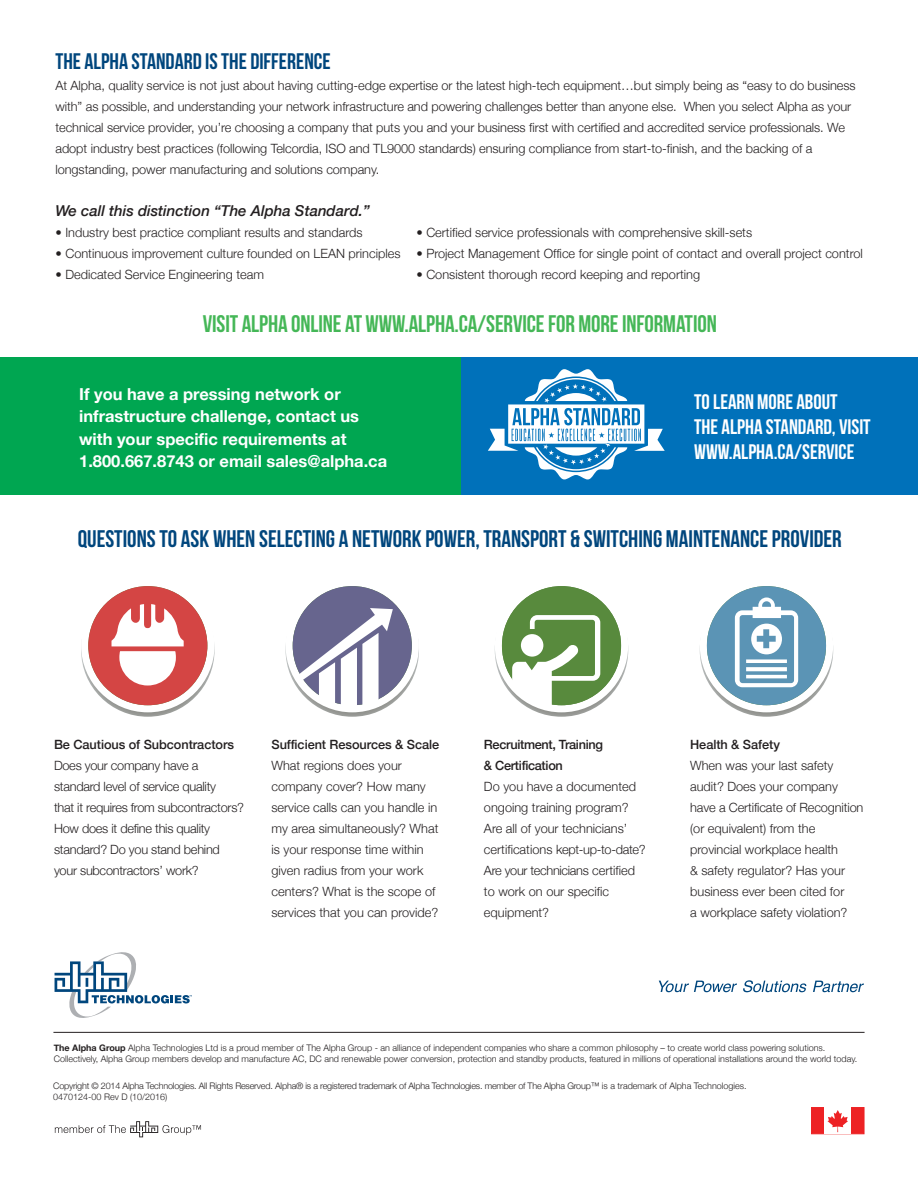
<style>
.page{position:relative;width:918px;height:1188px;background:#fff}
.page>*{position:absolute;margin:0;border:0;box-sizing:border-box;transform-origin:0 0}
.t1{font:24px "Bebas Neue";color:#00467d}
.t2{font:24px "Bebas Neue";letter-spacing:-.005em;color:#45b757}
.t3{font:22.5px "Bebas Neue";color:#00467d}
.t4{font:21px/25.2px "Bebas Neue";color:#fff}
.t5{font:700 16.5px/22.5px "Helvetica Neue";color:#fff}
.t6{font:italic 500 15px "Helvetica Neue";color:#231f20}
.t7{font:300 12.75px/21px "Helvetica Neue";letter-spacing:-.005em;color:#231f20}
.t8{font:500 12.75px "Helvetica Neue";letter-spacing:-.005em;color:#231f20}
.t9{font:500 12.75px/21px "Helvetica Neue";letter-spacing:-.025em;color:#231f20}
.t10{font:300 9px/10.8px "Helvetica Neue";color:#231f20}
.t11{font:300 9px/10.8px "Helvetica Neue";letter-spacing:-.02em;color:#231f20}
.s1{font-weight:700}
</style>
<div class="page">
<div style="left:0;top:357px;width:918px;height:137px;background:#0071ba"></div>
<div style="left:0;top:357px;width:461px;height:137px;background:#00a651"></div>
<svg style="left:659px;top:981px;width:78px;height:11px"></svg>
<svg style="left:743px;top:980px;width:63px;height:12px"></svg>
<svg style="left:813px;top:981px;width:51px;height:11px"></svg>
<svg style="left:55px;top:1121px;width:146px;height:16px"></svg>
<svg style="left:55px;top:952px;width:137px;height:66px"></svg>
<hr style="left:53px;top:1032px;width:812px;height:1px;background:#231f20">
<svg style="left:700px;top:583px;width:133px;height:134px"></svg>
<div style="left:700px;top:579px;width:133px;height:133px;background:#fff;border-radius:50%"></div>
<div style="left:707px;top:586px;width:119px;height:119px;background:#5b94b5;border-radius:50%"></div>
<svg style="left:735px;top:597px;width:63px;height:90px"></svg>
<svg style="left:285px;top:583px;width:134px;height:134px"></svg>
<div style="left:286px;top:579px;width:133px;height:133px;background:#fff;border-radius:50%"></div>
<div style="left:293px;top:586px;width:119px;height:119px;background:#67658e;border-radius:50%"></div>
<svg style="left:295px;top:608px;width:98px;height:101px"></svg>
<svg style="left:81px;top:583px;width:134px;height:134px"></svg>
<div style="left:81px;top:579px;width:134px;height:133px;background:#fff;border-radius:50%"></div>
<div style="left:88px;top:586px;width:119px;height:119px;background:#d44544;border-radius:50%"></div>
<svg style="left:112px;top:604px;width:72px;height:82px"></svg>
<svg style="left:495px;top:583px;width:133px;height:134px"></svg>
<div style="left:495px;top:579px;width:133px;height:133px;background:#fff;border-radius:50%"></div>
<div style="left:502px;top:586px;width:119px;height:119px;background:#588a3d;border-radius:50%"></div>
<svg style="left:512px;top:615px;width:88px;height:95px"></svg>
<svg style="left:488px;top:369px;width:177px;height:110px"></svg>
<div style="left:811px;top:1107px;width:53px;height:27px;background:#ed2224;border:1px solid #ed2224"></div>
<div style="left:825px;top:1108px;width:26px;height:26px;background:#fff"></div>
<svg style="left:828px;top:1110px;width:20px;height:22px"></svg>
<h2 class="t3" style="left:55px;top:49px;width:277px">THE ALPHA STANDARD IS THE DIFFERENCE</h2>
<p class="t7" style="left:55px;top:74px;width:802px">At Alpha, quality service is not just about having cutting-edge expertise or the latest high-tech equipment…but simply being as “easy to do business with” as possible, and understanding your network infrastructure and powering challenges better than anyone else. When you select Alpha as your technical service provider, you’re choosing a company that puts you and your business first with certified and accredited service professionals. We adopt industry best practices (following Telcordia, ISO and TL9000 standards) ensuring compliance from start-to-finish, and the backing of a longstanding, power manufacturing and solutions company.</p>
<p class="t6" style="left:55px;top:198px;width:316px">We call this distinction “The Alpha Standard.”</p>
<p class="t7" style="left:55px;top:221px;width:309px">• Industry best practice compliant results and standards</p>
<p class="t7" style="left:416px;top:221px;width:337px">• Certified service professionals with comprehensive skill-sets</p>
<p class="t7" style="left:55px;top:242px;width:809px">• Continuous improvement culture founded on LEAN principles • Project Management Office for single point of contact and overall project control</p>
<p class="t7" style="left:55px;top:263px;width:210px">• Dedicated Service Engineering team</p>
<p class="t7" style="left:416px;top:263px;width:285px">• Consistent thorough record keeping and reporting</p>
<h1 class="t2" style="left:203px;top:310px;width:516px">VISIT ALPHA ONLINE AT WWW.ALPHA.CA/SERVICE FOR MORE INFORMATION</h1>
<p class="t5" style="left:79px;top:383px;width:310px">If you have a pressing network or infrastructure challenge, contact us with your specific requirements at 1.800.667.8743 or email sales@alpha.ca</p>
<h3 class="t4" style="left:694px;top:389px;width:178px">TO LEARN MORE ABOUT<br>THE ALPHA STANDARD, VISIT<br>WWW.ALPHA.CA/SERVICE</h3>
<h1 class="t1" style="left:78px;top:525px;width:766px">QUESTIONS TO ASK WHEN SELECTING A NETWORK POWER, TRANSPORT &amp; SWITCHING MAINTENANCE PROVIDER</h1>
<p class="t8" style="left:54px;top:734px;width:182px">Be Cautious of Subcontractors</p>
<p class="t7" style="left:54px;top:754px;width:192px">Does your company have a standard level of service quality<br>that it requires from subcontractors?<br>How does it define this quality standard? Do you stand behind your subcontractors’ work?</p>
<p class="t8" style="left:272px;top:734px;width:169px">Sufficient Resources &amp; Scale</p>
<p class="t7" style="left:272px;top:754px;width:168px">What regions does your company cover? How many service calls can you handle in my area simultaneously? What is your response time within given radius from your work centers? What is the scope of services that you can provide?</p>
<p class="t9" style="left:484px;top:733px;width:121px">Recruitment, Training &amp; Certification</p>
<p class="t7" style="left:484px;top:775px;width:163px">Do you have a documented ongoing training program?<br>Are all of your technicians’ certifications kept-up-to-date?<br>Are your technicians certified to work on our specific equipment?</p>
<p class="t8" style="left:690px;top:734px;width:91px">Health &amp; Safety</p>
<p class="t7" style="left:690px;top:754px;width:175px">When was your last safety audit? Does your company have a Certificate of Recognition (or equivalent) from the provincial workplace health<br>&amp; safety regulator? Has your business ever been cited for<br>a workplace safety violation?</p>
<p class="t10" style="left:54px;top:1042px;width:805px"><span class="s1">The Alpha Group</span> Alpha Technologies Ltd is a proud member of The Alpha Group - an alliance of independent companies who share a common philosophy – to create world class powering solutions.<br>Collectively, Alpha Group members develop and manufacture AC, DC and renewable power conversion, protection and standby products, featured in millions of operational installations around the world today.</p>
<p class="t11" style="left:53px;top:1080px;width:695px">Copyright © 2014 Alpha Technologies. All Rights Reserved. Alpha® is a registered trademark of Alpha Technologies. member of The Alpha Group™ is a trademark of Alpha Technologies.<br>0470124-00 Rev D (10/2016)</p>
</div>
